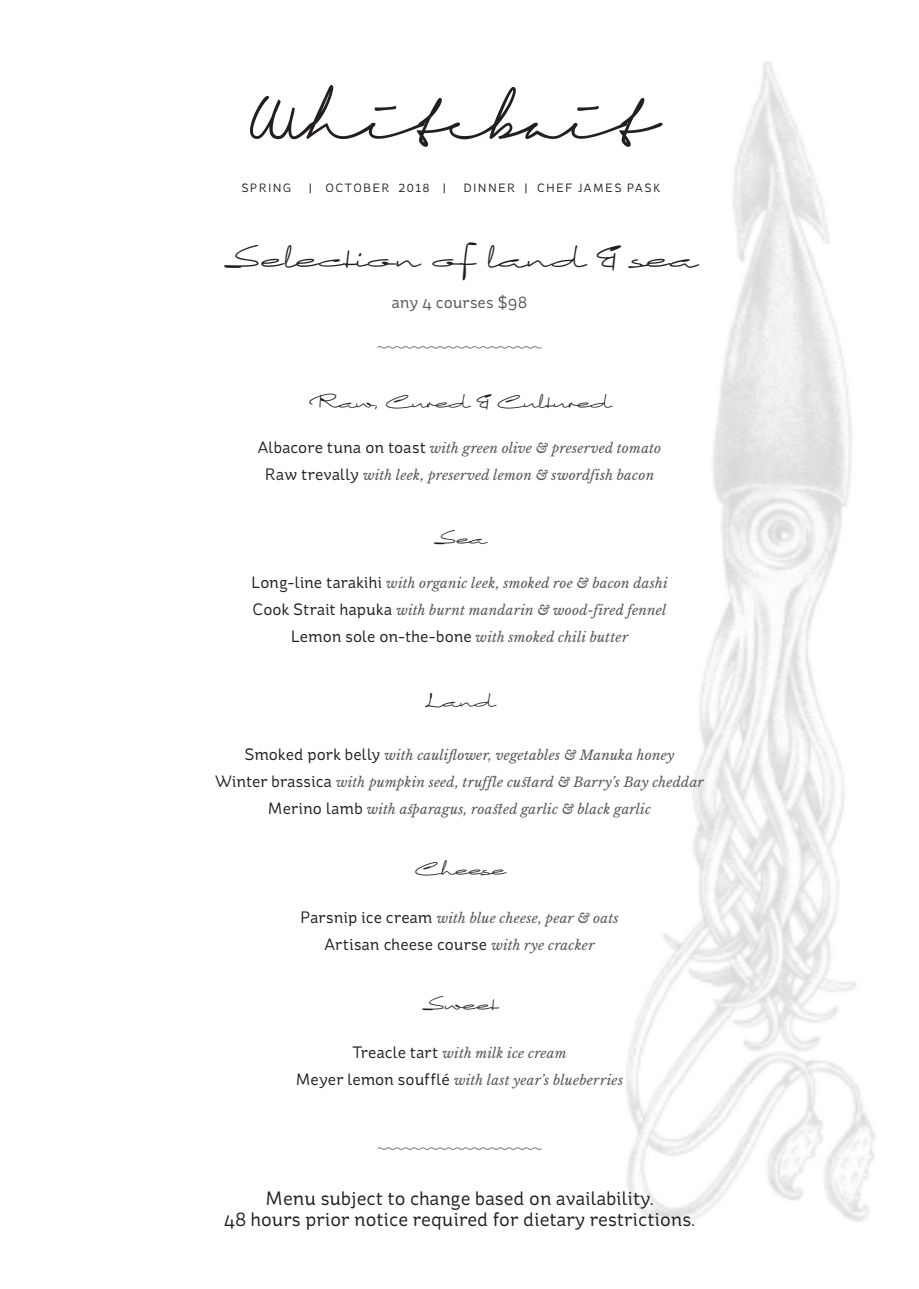
<style>
.page{position:relative;width:919px;height:1289px;background:#fff}
.page>*{position:absolute;margin:0;border:0;box-sizing:border-box;transform-origin:0 0}
.Whitebait{font:54px "Signerica Fat";color:#231f20}
.Dish_Title{font:31.5px "Sincerely";letter-spacing:.02em;color:#231f20}
.t1{font:19.5px "St Ryde";color:#231f20}
.t2{font:19.5px "Sincerely";color:#231f20}
.t3{font:16.5px "St Ryde";letter-spacing:.01em;color:#231f20}
.t4{font:16.5px "St Ryde";color:#57585a}
.t5{font:italic 13.5px/27px "Libre Baskerville";letter-spacing:.015em;color:#57585a;text-align:center}
.Season_and_Chef_name{font:12px "St Ryde";letter-spacing:.11em;color:#231f20}
.s1{font-family:"St Ryde";font-style:normal;font-size:16.5px;color:#231f20}
.s2{font-family:"Libre Baskerville";font-style:italic;font-size:13.5px;color:#57585a}
</style>
<div class="page">
<img style="left:626px;top:61px;width:249px;height:1164px">
<svg style="left:377px;top:1147px;width:165px;height:3px"></svg>
<svg style="left:377px;top:346px;width:165px;height:3px"></svg>
<p class="Whitebait" style="left:247px;top:88px;width:409px">Whitebait</p>
<p class="Season_and_Chef_name" style="left:241px;top:181px;width:51px">SPRING</p>
<p class="Season_and_Chef_name" style="left:309px;top:181px;width:138px">| OCTOBER 2018 |</p>
<p class="Season_and_Chef_name" style="left:463px;top:181px;width:199px">DINNER | CHEF JAMES PASK</p>
<p class="Dish_Title" style="left:224px;top:238px;width:473px">Selection of land &amp; sea</p>
<p class="t4" style="left:391px;top:292px;width:137px">any 4 courses $98</p>
<p class="t2" style="left:309px;top:390px;width:302px">Raw, Cured &amp; Cultured</p>
<p class="t5" style="left:258px;top:434px;width:405px"><span class="s1">Albacore tuna on toast</span> with green olive &amp; preserved tomato</p>
<p class="t5" style="left:265px;top:461px;width:391px"><span class="s1">Raw trevally</span> with leek, preserved lemon &amp; swordfish bacon</p>
<p class="t2" style="left:433px;top:525px;width:53px">Sea</p>
<p class="t5" style="left:251px;top:569px;width:418px"><span class="s1">Long-line tarakihi</span> with organic leek, smoked roe &amp; bacon dashi</p>
<p class="t5" style="left:252px;top:596px;width:415px"><span class="s1">Cook Strait hapuka</span> with burnt mandarin &amp; wood-fired fennel<br><span class="s1">Lemon sole on-the-bone</span> with smoked chili butter</p>
<p class="t2" style="left:425px;top:689px;width:71px">Land</p>
<p class="t5" style="left:244px;top:742px;width:431px"><span class="s1">Smoked pork belly</span> with cauliflower, vegetables &amp; Manuka honey</p>
<p class="t5" style="left:215px;top:769px;width:490px"><span class="s1">Winter brassica</span> with pumpkin seed, truffle custard &amp; Barry’s Bay cheddar</p>
<p class="t5" style="left:268px;top:796px;width:384px"><span class="s1">Merino lamb</span> with asparagus, roasted garlic &amp; black garlic</p>
<p class="t2" style="left:415px;top:856px;width:91px">Cheese</p>
<p class="t5" style="left:300px;top:904px;width:320px"><span class="s1">Parsnip ice cream</span> with blue cheese, pear &amp; oats</p>
<p class="t3" style="left:324px;top:934px;width:272px">Artisan cheese course <span class="s2">with rye cracker</span></p>
<p class="t2" style="left:422px;top:991px;width:76px">Sweet</p>
<p class="t5" style="left:352px;top:1039px;width:215px"><span class="s1">Treacle tart</span> with milk ice cream</p>
<p class="t5" style="left:296px;top:1066px;width:329px"><span class="s1">Meyer lemon soufflé</span> with last year’s blueberries</p>
<p class="t1" style="left:265px;top:1186px;width:389px">Menu subject to change based on availability.</p>
<p class="t1" style="left:224px;top:1207px;width:472px">48 hours prior notice required for dietary restrictions.</p>
</div>
